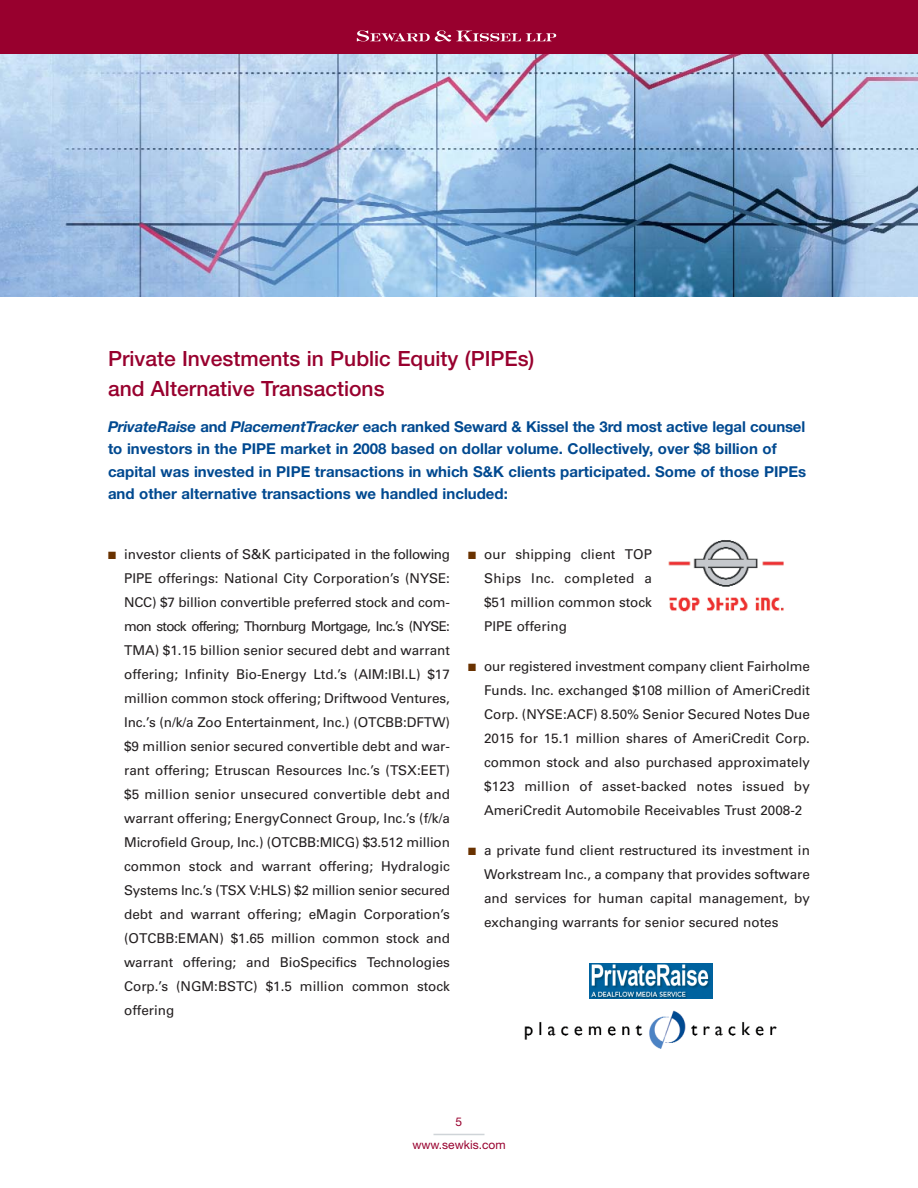
<style>
.page{position:relative;width:918px;height:1188px;background:#fff}
.page>*{position:absolute;margin:0;border:0;box-sizing:border-box;transform-origin:0 0}
.t1{font:500 21px/30px "Helvetica Neue";color:#98002e}
.t2{font:700 15px/22.5px "Helvetica Neue";color:#004990}
.t3{font:13.5px/24px "Univers";color:#231f20;text-align:justify}
.t4{font:12px/22.5px "Helvetica Neue";color:#98002e;text-align:center}
.s1{font-style:italic}
.s2{color:#693200}
</style>
<div class="page">
<div style="left:0;top:0;width:918px;height:54px;background:#98002e"></div>
<svg style="left:357px;top:30px;width:199px;height:12px"></svg>
<hr style="left:434px;top:1134px;width:50px;height:1px;background:#cfd4d8">
<img style="left:0;top:54px;width:918px;height:243px">
<img style="left:524px;top:1010px;width:253px;height:39px">
<img style="left:589px;top:964px;width:123px;height:35px">
<img style="left:668px;top:540px;width:116px;height:72px">
<h1 class="t1" style="left:108px;top:345px;width:428px">Private Investments in Public Equity (PIPEs) and Alternative Transactions</h1>
<p class="t2" style="left:108px;top:417px;width:700px"><span class="s1">PrivateRaise</span> and <span class="s1">PlacementTracker</span> each ranked Seward &amp; Kissel the 3rd most active legal counsel to investors in the PIPE market in 2008 based on dollar volume. Collectively, over $8 billion of capital was invested in PIPE transactions in which S&amp;K clients participated. Some of those PIPEs and other alternative transactions we handled included:</p>
<p class="t3" style="left:124px;top:543px;width:327px;text-indent:-16px"><span class="s2">■</span> investor clients of S&amp;K participated in the following PIPE offerings: National City Corporation’s (NYSE:<br>NCC) $7 billion convertible preferred stock and com&shy;mon stock offering; Thornburg Mortgage, Inc.’s (NYSE:<br>TMA) $1.15 billion senior secured debt and warrant offering; Infinity Bio-Energy Ltd.’s (AIM:IBI.L) $17 million common stock offering; Driftwood Ventures, Inc.’s (n/k/a Zoo Entertainment, Inc.) (OTCBB:DFTW) $9 million senior secured convertible debt and war&shy;rant offering; Etruscan Resources Inc.’s (TSX:EET) $5 million senior unsecured convertible debt and warrant offering; EnergyConnect Group, Inc.’s (f/k/a Microfield Group, Inc.) (OTCBB:MICG) $3.512 million common stock and warrant offering; Hydralogic Systems Inc.’s (TSX V:HLS) $2 million senior secured debt and warrant offering; eMagin Corporation’s (OTCBB:EMAN) $1.65 million common stock and warrant offering; and BioSpecifics Technologies Corp.’s (NGM:BSTC) $1.5 million common stock offering</p>
<p class="t3" style="left:484px;top:543px;width:169px;text-indent:-16px"><span class="s2">■</span> our shipping client TOP Ships Inc. completed a $51 million common stock PIPE offering</p>
<p class="t3" style="left:484px;top:655px;width:327px;text-indent:-16px"><span class="s2">■</span> our registered investment company client Fairholme Funds. Inc. exchanged $108 million of AmeriCredit Corp. (NYSE:ACF) 8.50% Senior Secured Notes Due 2015 for 15.1 million shares of AmeriCredit Corp. common stock and also purchased approximately $123 million of asset-backed notes issued by AmeriCredit Automobile Receivables Trust 2008-2</p>
<p class="t3" style="left:484px;top:840px;width:327px;text-indent:-16px"><span class="s2">■</span> a private fund client restructured its investment in Workstream Inc., a company that provides software and services for human capital management, by exchanging warrants for senior secured notes</p>
<p class="t4" style="left:412px;top:1112px;width:95px">5 www.sewkis.com</p>
</div>
